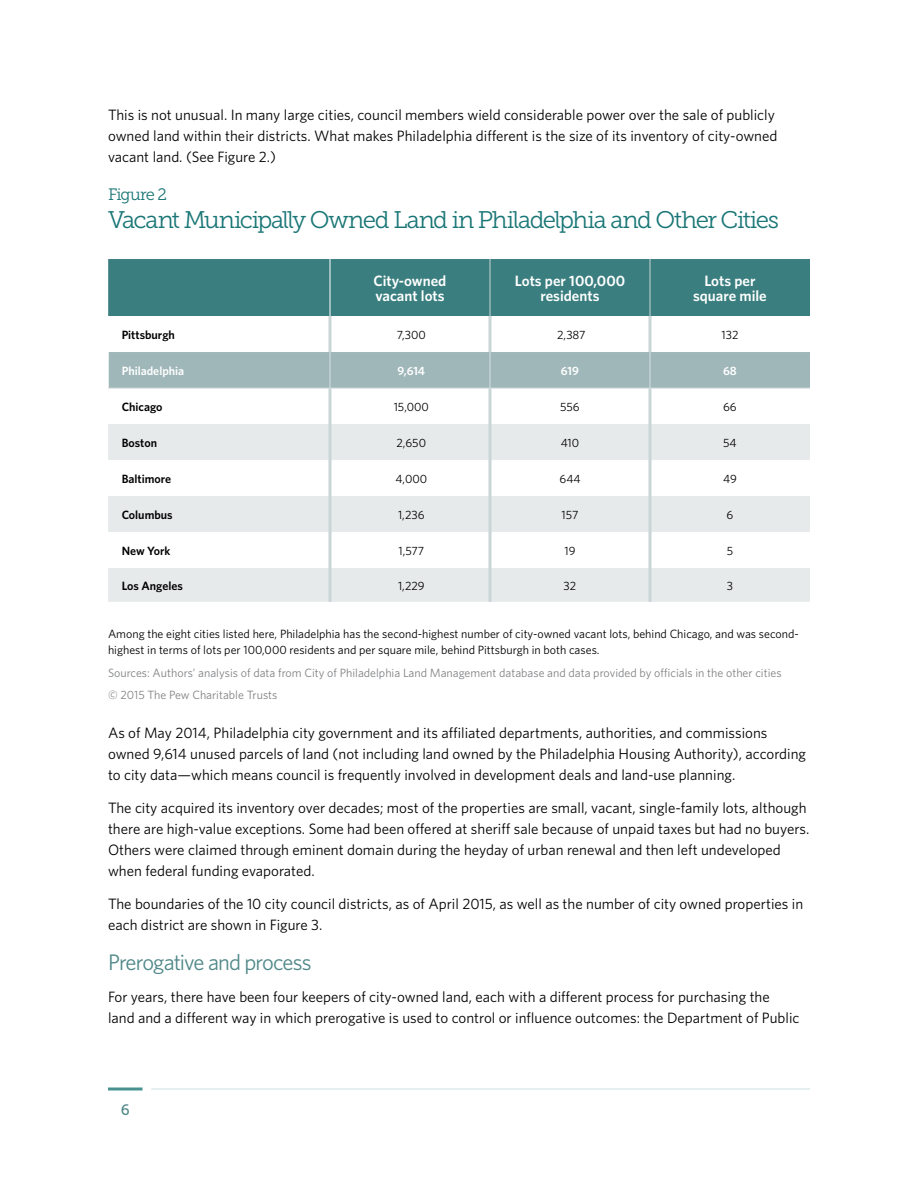
<style>
.page{position:relative;width:918px;height:1188px;background:#fff}
.page>*{position:absolute;margin:0;border:0;box-sizing:border-box;transform-origin:0 0}
.t1{font:24px "Museo Slab 300";letter-spacing:-.06em;color:#1a7676}
.t2{font:22.5px "Whitney";letter-spacing:-.04em;color:#518889}
.t3{font:16.5px "Museo Slab 300";letter-spacing:-.055em;color:#1a7676}
.t4{font:15px/21px "Whitney";color:#000}
.t5{font:600 15px/15px "Whitney";color:#fff;text-align:center}
.t6{font:15px "Museo Slab 500";color:#518889}
.t7{font:12px/16.5px "Whitney";color:#000}
.t8{font:12px/22.5px "Whitney";color:#808285}
.t9{font:600 12px "Whitney";color:#000}
.t10{font:600 12px "Whitney";color:#fff}
</style>
<div class="page">
<hr style="left:151px;top:1088px;width:659px;height:2px;background:#1a7676">
<hr style="left:108px;top:1088px;width:34px;height:2px;background:#1a7676">
<div style="left:108px;top:259px;width:702px;height:57px;background:#3a7e7f"></div>
<div style="left:109px;top:352px;width:701px;height:36px;background:#a0b7b9"></div>
<svg style="left:108px;top:424px;width:702px;height:178px;fill:#e6eaeb"></svg>
<hr style="left:330px;top:259px;width:1px;height:57px;background:#fff">
<hr style="left:108px;top:388px;width:222px;height:1px;background:#cad5d6">
<hr style="left:330px;top:388px;width:160px;height:1px;background:#cad5d6">
<hr style="left:490px;top:388px;width:160px;height:1px;background:#cad5d6">
<hr style="left:650px;top:388px;width:160px;height:1px;background:#cad5d6">
<hr style="left:330px;top:352px;width:1px;height:36px;background:#d8e1e3">
<hr style="left:490px;top:352px;width:1px;height:36px;background:#d8e1e3">
<hr style="left:650px;top:352px;width:1px;height:36px;background:#d8e1e3">
<svg style="left:328px;top:316px;width:4px;height:36px"></svg>
<hr style="left:489px;top:316px;width:3px;height:36px;background:#cad5d6">
<hr style="left:648px;top:316px;width:3px;height:36px;background:#cad5d6">
<svg style="left:328px;top:388px;width:4px;height:36px"></svg>
<svg style="left:328px;top:532px;width:4px;height:36px"></svg>
<hr style="left:489px;top:388px;width:3px;height:36px;background:#cad5d6">
<hr style="left:648px;top:388px;width:3px;height:36px;background:#cad5d6">
<hr style="left:489px;top:532px;width:3px;height:36px;background:#cad5d6">
<hr style="left:648px;top:532px;width:3px;height:36px;background:#cad5d6">
<hr style="left:328px;top:424px;width:4px;height:36px;background:#d0dadb">
<hr style="left:328px;top:568px;width:4px;height:34px;background:#d3dbdc">
<hr style="left:489px;top:424px;width:3px;height:36px;background:#cad5d6">
<hr style="left:648px;top:424px;width:3px;height:36px;background:#cad5d6">
<hr style="left:489px;top:568px;width:3px;height:34px;background:#cad5d6">
<hr style="left:648px;top:568px;width:3px;height:34px;background:#cad5d6">
<svg style="left:328px;top:460px;width:4px;height:36px"></svg>
<hr style="left:489px;top:460px;width:3px;height:36px;background:#cad5d6">
<hr style="left:648px;top:460px;width:3px;height:36px;background:#cad5d6">
<hr style="left:328px;top:496px;width:4px;height:36px;background:#d0dadb">
<hr style="left:489px;top:496px;width:3px;height:36px;background:#cad5d6">
<hr style="left:648px;top:496px;width:3px;height:36px;background:#cad5d6">
<hr style="left:490px;top:259px;width:1px;height:57px;background:#cad5d6">
<hr style="left:650px;top:259px;width:1px;height:57px;background:#cad5d6">
<p class="t4" style="left:108px;top:104px;width:671px">This is not unusual. In many large cities, council members wield considerable power over the sale of publicly owned land within their districts. What makes Philadelphia different is the size of its inventory of city-owned vacant land. (See Figure 2.)</p>
<p class="t3" style="left:108px;top:185px;width:60px">Figure 2</p>
<h1 class="t1" style="left:108px;top:207px;width:672px">Vacant Municipally Owned Land in Philadelphia and Other Cities</h1>
<p class="t5" style="left:374px;top:273px;width:74px;text-align:left">City-owned vacant lots</p>
<p class="t5" style="left:515px;top:273px;width:112px">Lots per 100,000 residents</p>
<p class="t5" style="left:693px;top:273px;width:75px">Lots per square mile</p>
<p class="t9" style="left:122px;top:327px;width:55px">Pittsburgh</p>
<p class="t7" style="left:397px;top:326px;width:31px">7,300</p>
<p class="t7" style="left:557px;top:326px;width:30px">2,387</p>
<p class="t7" style="left:722px;top:326px;width:18px">132</p>
<p class="t10" style="left:122px;top:363px;width:64px">Philadelphia</p>
<p class="t10" style="left:397px;top:363px;width:29px">9,614</p>
<p class="t10" style="left:561px;top:363px;width:20px">619</p>
<p class="t10" style="left:723px;top:363px;width:15px">68</p>
<p class="t9" style="left:122px;top:399px;width:42px">Chicago</p>
<p class="t7" style="left:394px;top:398px;width:37px">15,000</p>
<p class="t7" style="left:560px;top:398px;width:21px">556</p>
<p class="t7" style="left:723px;top:398px;width:15px">66</p>
<p class="t9" style="left:122px;top:435px;width:37px">Boston</p>
<p class="t7" style="left:397px;top:434px;width:31px">2,650</p>
<p class="t7" style="left:561px;top:434px;width:20px">410</p>
<p class="t7" style="left:723px;top:434px;width:15px">54</p>
<p class="t9" style="left:122px;top:471px;width:51px">Baltimore</p>
<p class="t7" style="left:396px;top:470px;width:33px">4,000</p>
<p class="t7" style="left:559px;top:470px;width:23px">644</p>
<p class="t7" style="left:723px;top:470px;width:15px">49</p>
<p class="t9" style="left:122px;top:507px;width:53px">Columbus</p>
<p class="t7" style="left:398px;top:506px;width:28px">1,236</p>
<p class="t7" style="left:562px;top:506px;width:18px">157</p>
<p class="t7" style="left:727px;top:506px;width:8px">6</p>
<p class="t9" style="left:122px;top:543px;width:50px">New York</p>
<p class="t7" style="left:398px;top:542px;width:27px">1,577</p>
<p class="t7" style="left:564px;top:542px;width:13px">19</p>
<p class="t7" style="left:727px;top:542px;width:8px">5</p>
<p class="t9" style="left:122px;top:578px;width:63px">Los Angeles</p>
<p class="t7" style="left:398px;top:577px;width:28px">1,229</p>
<p class="t7" style="left:564px;top:577px;width:14px">32</p>
<p class="t7" style="left:727px;top:577px;width:8px">3</p>
<p class="t7" style="left:108px;top:625px;width:692px">Among the eight cities listed here, Philadelphia has the second-highest number of city-owned vacant lots, behind Chicago, and was second&shy;highest in terms of lots per 100,000 residents and per square mile, behind Pittsburgh in both cases.</p>
<p class="t8" style="left:108px;top:661px;width:675px">Sources: Authors’ analysis of data from City of Philadelphia Land Management database and data provided by officials in the other cities © 2015 The Pew Charitable Trusts</p>
<p class="t4" style="left:108px;top:721px;width:700px">As of May 2014, Philadelphia city government and its affiliated departments, authorities, and commissions owned 9,614 unused parcels of land (not including land owned by the Philadelphia Housing Authority), according to city data—which means council is frequently involved in development deals and land-use planning.</p>
<p class="t4" style="left:108px;top:796px;width:703px">The city acquired its inventory over decades; most of the properties are small, vacant, single-family lots, although there are high-value exceptions. Some had been offered at sheriff sale because of unpaid taxes but had no buyers.<br>Others were claimed through eminent domain during the heyday of urban renewal and then left undeveloped when federal funding evaporated.</p>
<p class="t4" style="left:108px;top:892px;width:697px">The boundaries of the 10 city council districts, as of April 2015, as well as the number of city owned properties in each district are shown in Figure 3.</p>
<h2 class="t2" style="left:108px;top:947px;width:205px">Prerogative and process</h2>
<p class="t4" style="left:108px;top:985px;width:693px">For years, there have been four keepers of city-owned land, each with a different process for purchasing the land and a different way in which prerogative is used to control or influence outcomes: the Department of Public</p>
<p class="t6" style="left:121px;top:1101px;width:10px">6</p>
</div>
